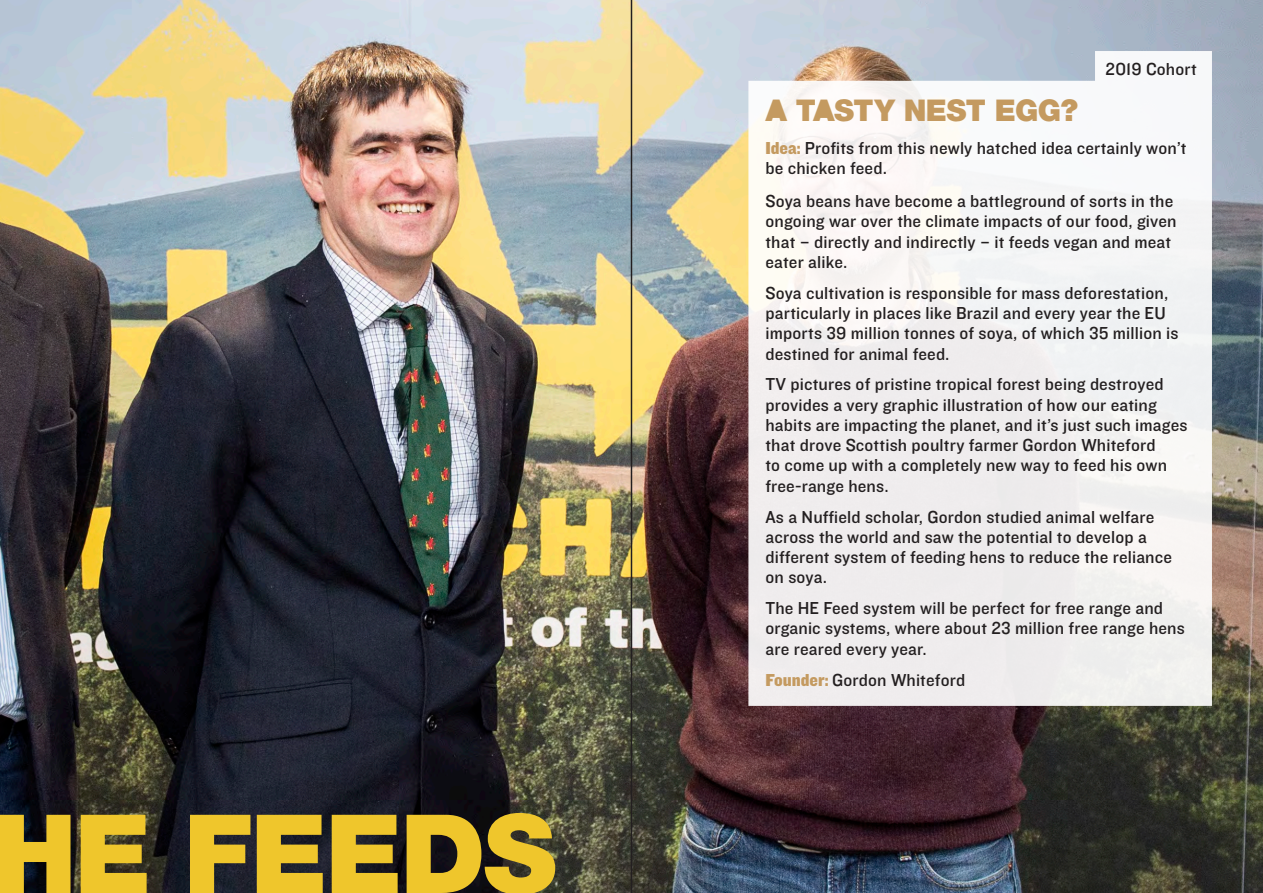
<style>
.page{position:relative;width:1263px;height:893px;background:#fff}
.page>*{position:absolute;margin:0;border:0;box-sizing:border-box;transform-origin:0 0}
.t1{font:900 109.5px "Helvetica Neue LT";letter-spacing:-.02em;color:#efc62c}
.t2{font:900 30px "Helvetica Neue LT";letter-spacing:-.02em;color:#c49a60}
.t3{font:18px/20.2px "Knockout HTF31 Junior Middlewt";letter-spacing:.01em;color:#231f20}
.s1{font-family:"Knockout HTF71 Full Middlewt";color:#c49a60}
</style>
<div class="page">
<img style="left:0;top:0;width:1263px;height:893px">
<svg style="left:748px;top:51px;width:464px;height:655px;fill:#f1f0ef"></svg>
<hr style="left:631px;top:0;width:1px;height:893px;background:#231f20">
<div style="left:820px;top:106px;width:8px;height:9px;background:#c49a60"></div>
<div style="left:772px;top:106px;width:8px;height:9px;background:#c49a60"></div>
<p class="t1" style="left:-6px;top:789px;width:564px">HE FEEDS</p>
<p class="t3" style="left:1106px;top:59px;width:93px">2019 Cohort</p>
<p class="t2" style="left:765px;top:92px;width:314px">A TASTY NEST EGG?</p>
<p class="t3" style="left:765px;top:138px;width:423px"><span class="s1">Idea:</span> Profits from this newly hatched idea certainly won’t be chicken feed.</p>
<p class="t3" style="left:765px;top:192px;width:413px">Soya beans have become a battleground of sorts in the ongoing war over the climate impacts of our food, given that – directly and indirectly – it feeds vegan and meat eater alike.</p>
<p class="t3" style="left:765px;top:283px;width:415px">Soya cultivation is responsible for mass deforestation, particularly in places like Brazil and every year the EU imports 39 million tonnes of soya, of which 35 million is destined for animal feed.</p>
<p class="t3" style="left:765px;top:375px;width:424px">TV pictures of pristine tropical forest being destroyed provides a very graphic illustration of how our eating habits are impacting the planet, and it’s just such images that drove Scottish poultry farmer Gordon Whiteford<br>to come up with a completely new way to feed his own free-range hens.</p>
<p class="t3" style="left:765px;top:507px;width:408px">As a Nuffield scholar, Gordon studied animal welfare across the world and saw the potential to develop a different system of feeding hens to reduce the reliance on soya.</p>
<p class="t3" style="left:765px;top:599px;width:421px">The HE Feed system will be perfect for free range and organic systems, where about 23 million free range hens are reared every year.</p>
<p class="t3" style="left:765px;top:670px;width:201px"><span class="s1">Founder:</span> Gordon Whiteford</p>
</div>
